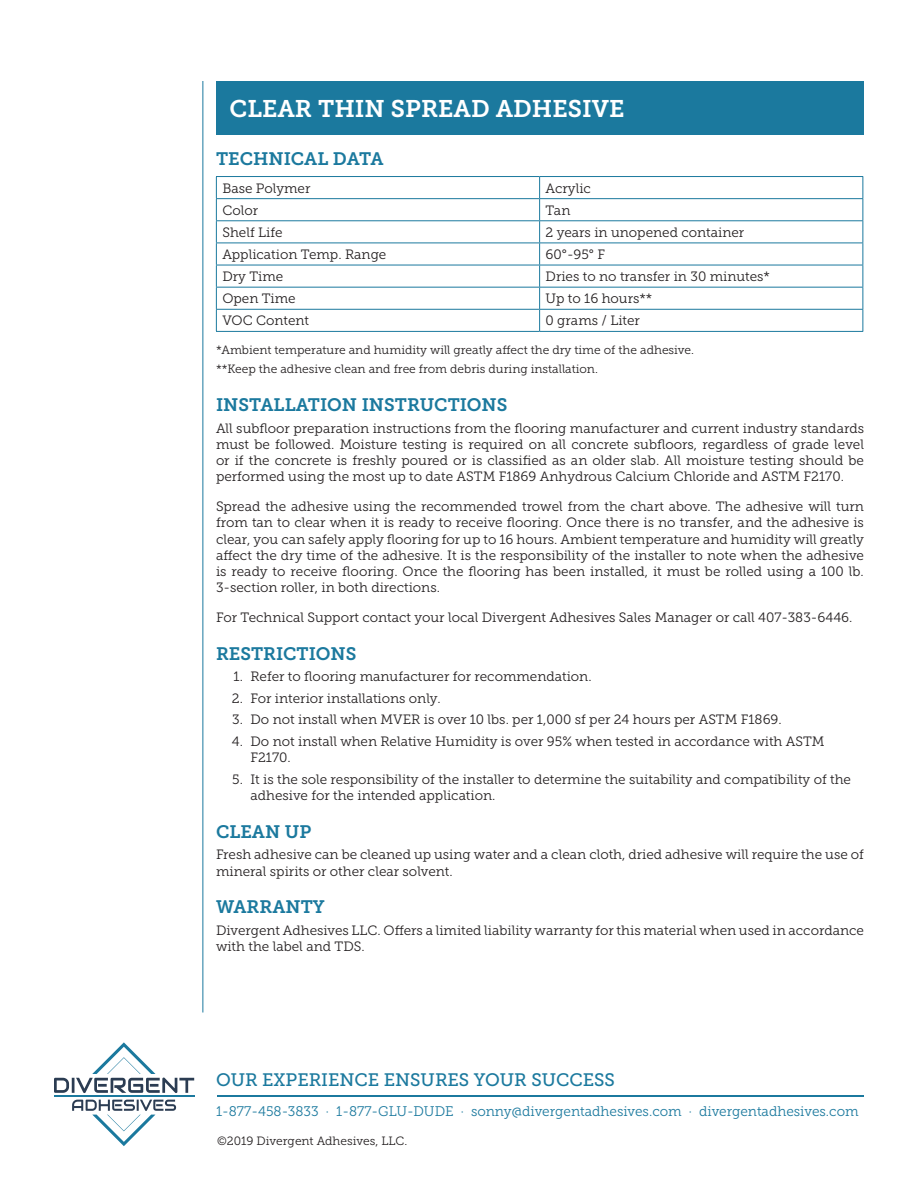
<style>
.page{position:relative;width:918px;height:1188px;background:#fff}
.page>*{position:absolute;margin:0;border:0;box-sizing:border-box;transform-origin:0 0}
.t1{font:24px "Museo Slab 700";color:#fff}
.t2{font:18px "Museo Slab 700";color:#1b799e}
.t3{font:18px "Museo Slab 500";color:#1b799e}
.t4{font:13.8px "Museo Slab 300";color:#1b799e}
.t5{font:13.5px/16.2px "Museo Slab 300";color:#231f20}
.t6{font:12px/19.8px "Museo Slab 300";color:#231f20}
</style>
<div class="page">
<hr style="left:216px;top:176px;width:324px;height:1px;background:#1b799e">
<hr style="left:540px;top:176px;width:323px;height:1px;background:#1b799e">
<hr style="left:216px;top:198px;width:324px;height:1px;background:#1b799e">
<hr style="left:540px;top:198px;width:323px;height:1px;background:#1b799e">
<hr style="left:216px;top:220px;width:324px;height:1px;background:#1b799e">
<hr style="left:540px;top:220px;width:323px;height:1px;background:#1b799e">
<hr style="left:216px;top:243px;width:324px;height:1px;background:#1b799e">
<hr style="left:540px;top:243px;width:323px;height:1px;background:#1b799e">
<hr style="left:216px;top:265px;width:324px;height:1px;background:#1b799e">
<hr style="left:540px;top:265px;width:323px;height:1px;background:#1b799e">
<hr style="left:216px;top:287px;width:324px;height:1px;background:#1b799e">
<hr style="left:540px;top:287px;width:323px;height:1px;background:#1b799e">
<hr style="left:216px;top:309px;width:324px;height:1px;background:#1b799e">
<svg style="left:216px;top:177px;width:1px;height:154px"></svg>
<hr style="left:540px;top:309px;width:323px;height:1px;background:#1b799e">
<svg style="left:539px;top:177px;width:1px;height:154px"></svg>
<svg style="left:862px;top:177px;width:1px;height:154px"></svg>
<hr style="left:216px;top:331px;width:324px;height:1px;background:#1b799e">
<hr style="left:540px;top:331px;width:323px;height:1px;background:#1b799e">
<hr style="left:217px;top:1096px;width:647px;height:1px;background:#1b799e">
<hr style="left:202px;top:81px;width:1px;height:931px;background:#1b799e">
<svg style="left:54px;top:1042px;width:140px;height:104px"></svg>
<hr style="left:54px;top:1096px;width:140px;height:1px;background:#1b799e">
<div style="left:216px;top:81px;width:648px;height:54px;background:#1b799e"></div>
<h1 class="t1" style="left:230px;top:95px;width:396px">CLEAR THIN SPREAD ADHESIVE</h1>
<h2 class="t2" style="left:216px;top:148px;width:169px">TECHNICAL DATA</h2>
<p class="t5" style="left:222px;top:180px;width:90px">Base Polymer</p>
<p class="t5" style="left:546px;top:180px;width:47px">Acrylic</p>
<p class="t5" style="left:222px;top:202px;width:37px">Color</p>
<p class="t5" style="left:546px;top:202px;width:26px">Tan</p>
<p class="t5" style="left:222px;top:224px;width:62px">Shelf Life</p>
<p class="t5" style="left:546px;top:224px;width:200px">2 years in unopened container</p>
<p class="t5" style="left:222px;top:246px;width:166px">Application Temp. Range</p>
<p class="t5" style="left:546px;top:246px;width:61px">60°-95° F</p>
<p class="t5" style="left:222px;top:269px;width:62px">Dry Time</p>
<p class="t5" style="left:546px;top:269px;width:226px">Dries to no transfer in 30 minutes*</p>
<p class="t5" style="left:222px;top:291px;width:75px">Open Time</p>
<p class="t5" style="left:546px;top:291px;width:108px">Up to 16 hours**</p>
<p class="t5" style="left:222px;top:313px;width:88px">VOC Content</p>
<p class="t5" style="left:546px;top:313px;width:96px">0 grams / Liter</p>
<p class="t6" style="left:216px;top:340px;width:480px">*Ambient temperature and humidity will greatly affect the dry time of the adhesive. **Keep the adhesive clean and free from debris during installation.</p>
<h2 class="t2" style="left:216px;top:395px;width:293px">INSTALLATION INSTRUCTIONS</h2>
<p class="t5" style="left:216px;top:420px;width:650px;text-align:justify">All subfloor preparation instructions from the flooring manufacturer and current industry standards must be followed. Moisture testing is required on all concrete subfloors, regardless of grade level or if the concrete is freshly poured or is classified as an older slab. All moisture testing should be performed using the most up to date ASTM F1869 Anhydrous Calcium Chloride and ASTM F2170.</p>
<p class="t5" style="left:216px;top:499px;width:650px;text-align:justify">Spread the adhesive using the recommended trowel from the chart above. The adhesive will turn from tan to clear when it is ready to receive flooring. Once there is no transfer, and the adhesive is clear, you can safely apply flooring for up to 16 hours. Ambient temperature and humidity will greatly affect the dry time of the adhesive. It is the responsibility of the installer to note when the adhesive is ready to receive flooring. Once the flooring has been installed, it must be rolled using a 100 lb.<br>3-section roller, in both directions.</p>
<p class="t5" style="left:216px;top:609px;width:638px">For Technical Support contact your local Divergent Adhesives Sales Manager or call 407-383-6446.</p>
<h2 class="t2" style="left:216px;top:643px;width:142px">RESTRICTIONS</h2>
<p class="t5" style="left:234px;top:669px;width:360px">1. Refer to flooring manufacturer for recommendation.</p>
<p class="t5" style="left:232px;top:690px;width:210px">2. For interior installations only.</p>
<p class="t5" style="left:232px;top:712px;width:551px">3. Do not install when MVER is over 10 lbs. per 1,000 sf per 24 hours per ASTM F1869.</p>
<p class="t5" style="left:251px;top:733px;width:576px;text-indent:-19px">4. Do not install when Relative Humidity is over 95% when tested in accordance with ASTM<br>F2170.</p>
<p class="t5" style="left:251px;top:771px;width:602px;text-indent:-18px">5. It is the sole responsibility of the installer to determine the suitability and compatibility of the adhesive for the intended application.</p>
<h2 class="t2" style="left:216px;top:821px;width:97px">CLEAN UP</h2>
<p class="t5" style="left:216px;top:847px;width:649px">Fresh adhesive can be cleaned up using water and a clean cloth, dried adhesive will require the use of mineral spirits or other clear solvent.</p>
<h2 class="t2" style="left:216px;top:897px;width:110px">WARRANTY</h2>
<p class="t5" style="left:216px;top:922px;width:650px">Divergent Adhesives LLC. Offers a limited liability warranty for this material when used in accordance with the label and TDS.</p>
<h2 class="t3" style="left:216px;top:1070px;width:401px">OUR EXPERIENCE ENSURES YOUR SUCCESS</h2>
<p class="t4" style="left:216px;top:1104px;width:644px">1-877-458-3833 · 1-877-GLU-DUDE · sonny@divergentadhesives.com · divergentadhesives.com</p>
<p class="t6" style="left:217px;top:1131px;width:192px">©2019 Divergent Adhesives, LLC.</p>
</div>
